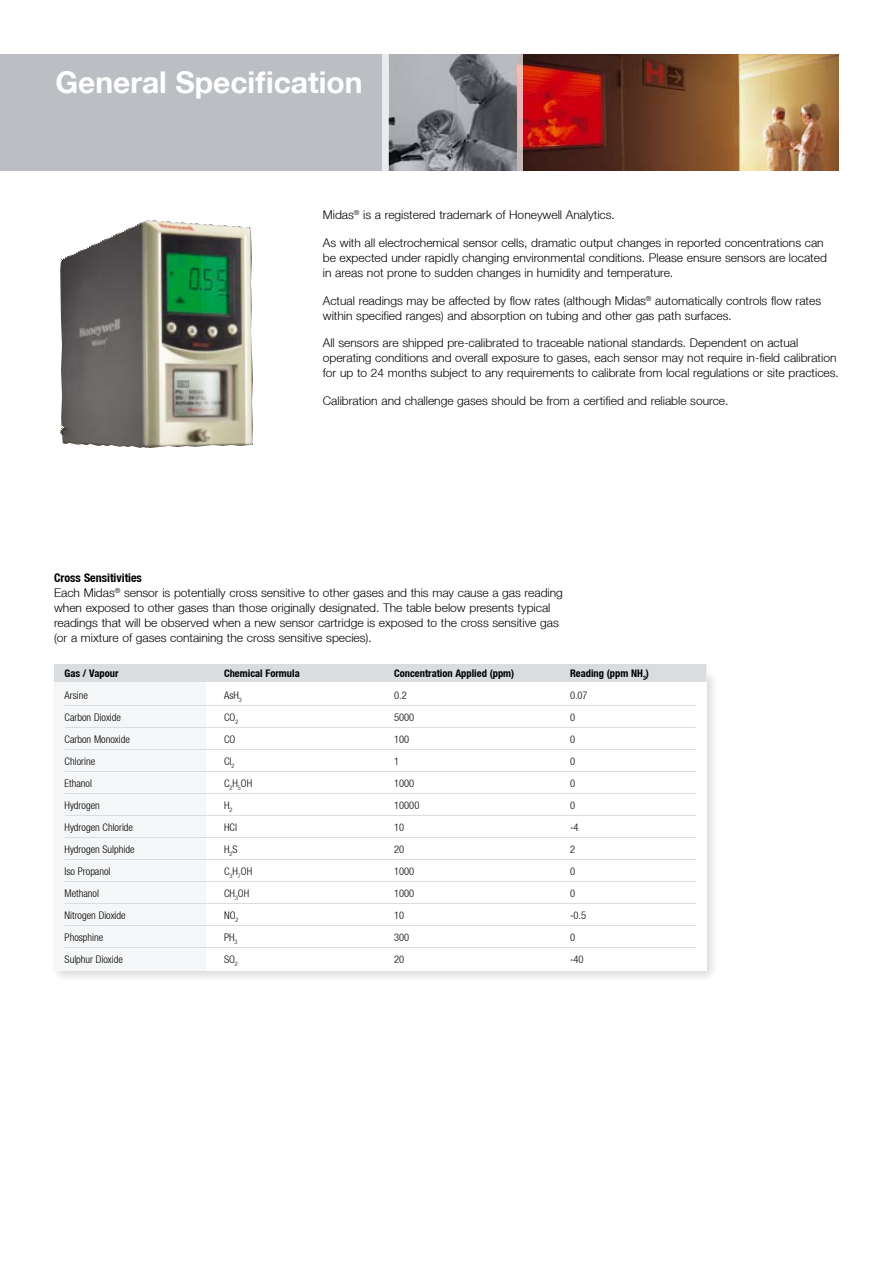
<style>
.page{position:relative;width:893px;height:1263px;background:#fff}
.page>*{position:absolute;margin:0;border:0;box-sizing:border-box;transform-origin:0 0}
.t1{font:700 30px "Helvetica Neue LT";color:#fff}
.t2{font:300 12px/15px "Helvetica Neue LT";color:#000}
.t3{font:300 condensed 10.5px "Helvetica Neue LT";color:#000}
.t4{font:700 condensed 10.5px "Helvetica Neue LT";color:#000}
.s1{font-weight:700;font-stretch:condensed}
</style>
<div class="page">
<div style="left:0;top:54px;width:839px;height:116px;background:#bbbfc3"></div>
<div style="left:575px;top:55px;width:7px;height:116px;background:#43201a"></div>
<img style="left:388px;top:54px;width:451px;height:116px">
<svg style="left:516px;top:54px;width:7px;height:117px"></svg>
<div style="left:382px;top:50px;width:6px;height:126px;background:#eaebec"></div>
<div style="left:49px;top:668px;width:671px;height:317px;background:#000;opacity:.15"></div>
<div style="left:54px;top:672px;width:652px;height:299px;background:#fff"></div>
<div style="left:54px;top:675px;width:151px;height:296px;background:#f5f6f7"></div>
<div style="left:54px;top:664px;width:652px;height:18px;background:#dadde0"></div>
<hr style="left:65px;top:705px;width:631px;height:1px;background:#dadde0">
<hr style="left:65px;top:727px;width:631px;height:1px;background:#dadde0">
<hr style="left:65px;top:749px;width:631px;height:1px;background:#dadde0">
<hr style="left:65px;top:771px;width:631px;height:1px;background:#dadde0">
<hr style="left:65px;top:793px;width:631px;height:1px;background:#dadde0">
<hr style="left:65px;top:815px;width:631px;height:1px;background:#dadde0">
<hr style="left:65px;top:837px;width:631px;height:1px;background:#dadde0">
<hr style="left:65px;top:859px;width:631px;height:1px;background:#dadde0">
<hr style="left:65px;top:881px;width:631px;height:1px;background:#dadde0">
<hr style="left:65px;top:903px;width:631px;height:1px;background:#dadde0">
<hr style="left:65px;top:925px;width:631px;height:1px;background:#dadde0">
<hr style="left:65px;top:947px;width:631px;height:1px;background:#dadde0">
<img style="left:60px;top:220px;width:193px;height:227px">
<h1 class="t1" style="left:55px;top:64px;width:309px">General Specification</h1>
<p class="t2" style="left:323px;top:207px;width:294px">Midas<sup>®</sup> is a registered trademark of Honeywell Analytics.</p>
<p class="t2" style="left:323px;top:235px;width:506px">As with all electrochemical sensor cells, dramatic output changes in reported concentrations can be expected under rapidly changing environmental conditions. Please ensure sensors are located in areas not prone to sudden changes in humidity and temperature.</p>
<p class="t2" style="left:323px;top:293px;width:500px">Actual readings may be affected by flow rates (although Midas<sup>®</sup> automatically controls flow rates within specified ranges) and absorption on tubing and other gas path surfaces.</p>
<p class="t2" style="left:323px;top:335px;width:518px">All sensors are shipped pre-calibrated to traceable national standards. Dependent on actual operating conditions and overall exposure to gases, each sensor may not require in-field calibration for up to 24 months subject to any requirements to calibrate from local regulations or site practices.</p>
<p class="t2" style="left:323px;top:393px;width:407px">Calibration and challenge gases should be from a certified and reliable source.</p>
<p class="t2" style="left:54px;top:570px;width:510px"><span class="s1">Cross Sensitivities<br></span>Each Midas<sup>®</sup> sensor is potentially cross sensitive to other gases and this may cause a gas reading when exposed to other gases than those originally designated. The table below presents typical readings that will be observed when a new sensor cartridge is exposed to the cross sensitive gas (or a mixture of gases containing the cross sensitive species).</p>
<p class="t4" style="left:65px;top:666px;width:55px">Gas / Vapour</p>
<p class="t4" style="left:224px;top:666px;width:77px">Chemical Formula</p>
<p class="t4" style="left:394px;top:666px;width:122px">Concentration Applied (ppm)</p>
<p class="t4" style="left:570px;top:666px;width:81px">Reading (ppm NH<sub>3</sub>)</p>
<p class="t3" style="left:65px;top:689px;width:25px">Arsine</p>
<p class="t3" style="left:224px;top:689px;width:19px">AsH<sub>3</sub></p>
<p class="t3" style="left:394px;top:689px;width:14px">0.2</p>
<p class="t3" style="left:570px;top:689px;width:19px">0.07</p>
<p class="t3" style="left:65px;top:711px;width:58px">Carbon Dioxide</p>
<p class="t3" style="left:224px;top:711px;width:16px">CO<sub>2</sub></p>
<p class="t3" style="left:394px;top:711px;width:22px">5000</p>
<p class="t3" style="left:570px;top:711px;width:7px">0</p>
<p class="t3" style="left:65px;top:733px;width:67px">Carbon Monoxide</p>
<p class="t3" style="left:224px;top:733px;width:13px">CO</p>
<p class="t3" style="left:394px;top:733px;width:17px">100</p>
<p class="t3" style="left:570px;top:733px;width:7px">0</p>
<p class="t3" style="left:65px;top:755px;width:32px">Chlorine</p>
<p class="t3" style="left:224px;top:755px;width:12px">Cl<sub>2</sub></p>
<p class="t3" style="left:394px;top:755px;width:7px">1</p>
<p class="t3" style="left:570px;top:755px;width:7px">0</p>
<p class="t3" style="left:65px;top:777px;width:29px">Ethanol</p>
<p class="t3" style="left:224px;top:777px;width:30px">C<sub>2</sub>H<sub>5</sub>OH</p>
<p class="t3" style="left:394px;top:777px;width:22px">1000</p>
<p class="t3" style="left:570px;top:777px;width:7px">0</p>
<p class="t3" style="left:65px;top:799px;width:37px">Hydrogen</p>
<p class="t3" style="left:224px;top:799px;width:10px">H<sub>2</sub></p>
<p class="t3" style="left:394px;top:799px;width:27px">10000</p>
<p class="t3" style="left:570px;top:799px;width:7px">0</p>
<p class="t3" style="left:65px;top:821px;width:70px">Hydrogen Chloride</p>
<p class="t3" style="left:224px;top:821px;width:14px">HCl</p>
<p class="t3" style="left:394px;top:821px;width:12px">10</p>
<p class="t3" style="left:570px;top:821px;width:10px">-4</p>
<p class="t3" style="left:65px;top:843px;width:71px">Hydrogen Sulphide</p>
<p class="t3" style="left:224px;top:843px;width:15px">H<sub>2</sub>S</p>
<p class="t3" style="left:394px;top:843px;width:12px">20</p>
<p class="t3" style="left:570px;top:843px;width:7px">2</p>
<p class="t3" style="left:65px;top:865px;width:47px">Iso Propanol</p>
<p class="t3" style="left:224px;top:865px;width:30px">C<sub>3</sub>H<sub>7</sub>OH</p>
<p class="t3" style="left:394px;top:865px;width:22px">1000</p>
<p class="t3" style="left:570px;top:865px;width:7px">0</p>
<p class="t3" style="left:65px;top:887px;width:36px">Methanol</p>
<p class="t3" style="left:224px;top:887px;width:27px">CH<sub>3</sub>OH</p>
<p class="t3" style="left:394px;top:887px;width:22px">1000</p>
<p class="t3" style="left:570px;top:887px;width:7px">0</p>
<p class="t3" style="left:65px;top:909px;width:63px">Nitrogen Dioxide</p>
<p class="t3" style="left:224px;top:909px;width:16px">NO<sub>2</sub></p>
<p class="t3" style="left:394px;top:909px;width:12px">10</p>
<p class="t3" style="left:570px;top:909px;width:18px">-0.5</p>
<p class="t3" style="left:65px;top:931px;width:40px">Phosphine</p>
<p class="t3" style="left:224px;top:931px;width:15px">PH<sub>3</sub></p>
<p class="t3" style="left:394px;top:931px;width:17px">300</p>
<p class="t3" style="left:570px;top:931px;width:7px">0</p>
<p class="t3" style="left:65px;top:953px;width:60px">Sulphur Dioxide</p>
<p class="t3" style="left:224px;top:953px;width:15px">SO<sub>2</sub></p>
<p class="t3" style="left:394px;top:953px;width:12px">20</p>
<p class="t3" style="left:570px;top:953px;width:15px">-40</p>
</div>
